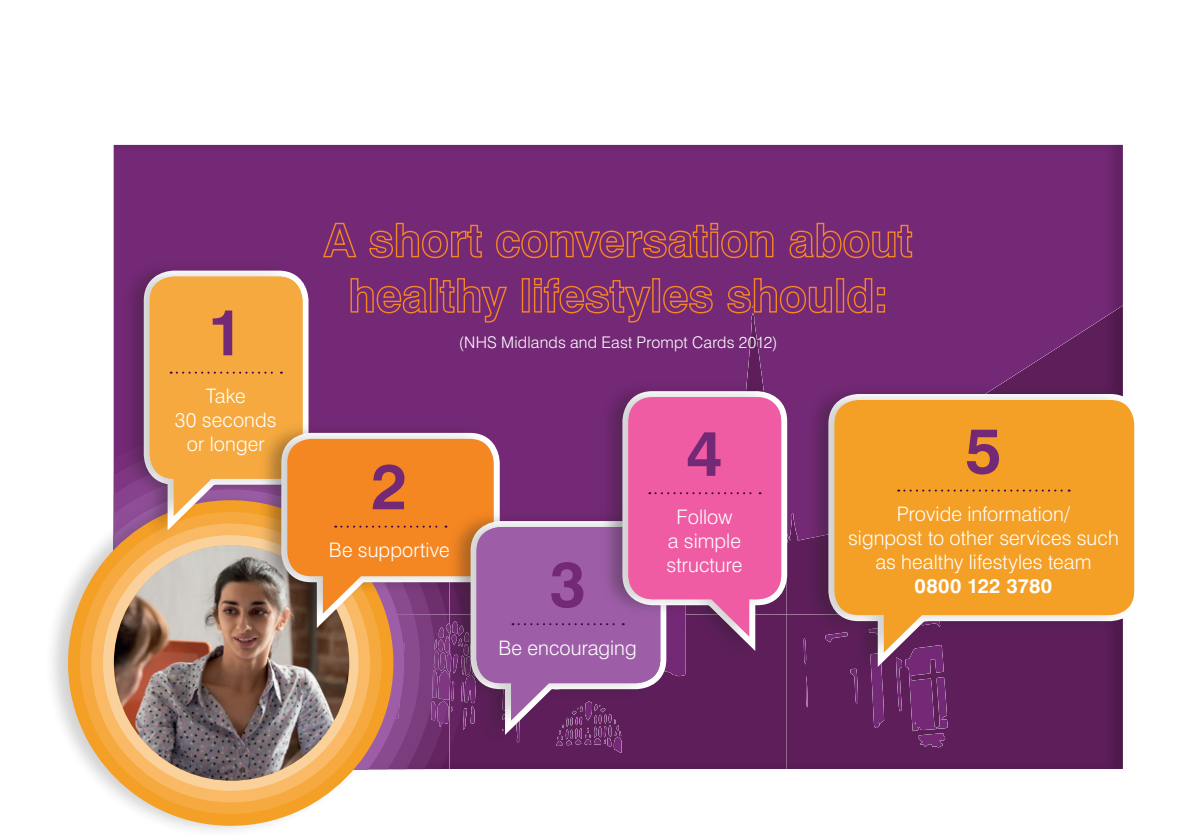
<style>
.page{position:relative;width:1191px;height:840px;background:#fff}
.page>*{position:absolute;margin:0;border:0;box-sizing:border-box;transform-origin:0 0}
.t1{font:700 64px "Swiss 721 BT";color:#742976}
.t2{font:300 20px/24px "Swiss 721 BT";letter-spacing:.005em;color:#fff;text-align:center}
.t3{font:700 20px "Swiss 721 BT";letter-spacing:.02em;color:#fff}
.t4{font:300 16px "Swiss 721 BT";letter-spacing:.01em;color:#fff}
</style>
<div class="page">
<div style="left:113px;top:141px;width:1010px;height:628px;background:#231f20;opacity:.2"></div>
<svg style="left:322px;top:221px;width:35px;height:37px"></svg>
<svg style="left:369px;top:222px;width:113px;height:37px;background:#8d3b65"></svg>
<svg style="left:495px;top:222px;width:279px;height:37px;background:#8c3b65"></svg>
<svg style="left:789px;top:222px;width:124px;height:37px;background:#8d3b65"></svg>
<div style="left:836px;top:278px;width:8px;height:34px;border:1px solid #f58723"></div>
<svg style="left:846px;top:277px;width:39px;height:37px"></svg>
<div style="left:44px;top:487px;width:351px;height:351px;background:#231f20;opacity:.2"></div>
<div style="left:68px;top:500px;width:325px;height:325px;background:#f49f25;border-radius:50%"></div>
<div style="left:80px;top:511px;width:302px;height:302px;background:#f6a93e;border-radius:50%"></div>
<div style="left:91px;top:523px;width:279px;height:279px;background:#f9b965;border-radius:50%"></div>
<div style="left:103px;top:535px;width:255px;height:255px;background:#fbd19b;border-radius:50%"></div>
<img style="left:114px;top:545px;width:235px;height:235px;border-radius:118px">
<div style="left:120px;top:258px;width:189px;height:282px;background:#231f20;opacity:.2"></div>
<div style="left:126px;top:264px;width:177px;height:262px;background:#231f20;opacity:.2"></div>
<svg style="left:464px;top:720px;width:208px;height:28px;background:#632561"></svg>
<div style="left:453px;top:514px;width:208px;height:217px;background:#231f20;opacity:.2"></div>
<svg style="left:832px;top:663px;width:291px;height:17px;background:#61225f"></svg>
<div style="left:810px;top:387px;width:325px;height:276px;background:#231f20;opacity:.2"></div>
<svg style="left:834px;top:400px;width:300px;height:252px;background:#e29332"></svg>
<svg style="left:898px;top:489px;width:171px;height:2px"></svg>
<svg style="left:150px;top:276px;width:682px;height:444px;background:#aa6071"></svg>
<h1 class="t1" style="left:208px;top:293px;width:38px">1</h1>
<p class="t2" style="left:175px;top:384px;width:103px">Take<br>30 seconds or longer</p>
<p class="t4" style="left:459px;top:332px;width:320px">(NHS Midlands and East Prompt Cards 2012)</p>
<h1 class="t1" style="left:371px;top:447px;width:38px">2</h1>
<p class="t2" style="left:329px;top:537px;width:122px">Be supportive</p>
<h1 class="t1" style="left:549px;top:544px;width:38px">3</h1>
<p class="t2" style="left:498px;top:635px;width:140px">Be encouraging</p>
<h1 class="t1" style="left:686px;top:414px;width:38px">4</h1>
<p class="t2" style="left:666px;top:504px;width:77px">Follow<br>a simple structure</p>
<h1 class="t1" style="left:965px;top:411px;width:38px">5</h1>
<p class="t2" style="left:848px;top:501px;width:272px">Provide information/<br>signpost to other services such as healthy lifestyles team</p>
<p class="t3" style="left:914px;top:573px;width:139px">0800 122 3780</p>
</div>
